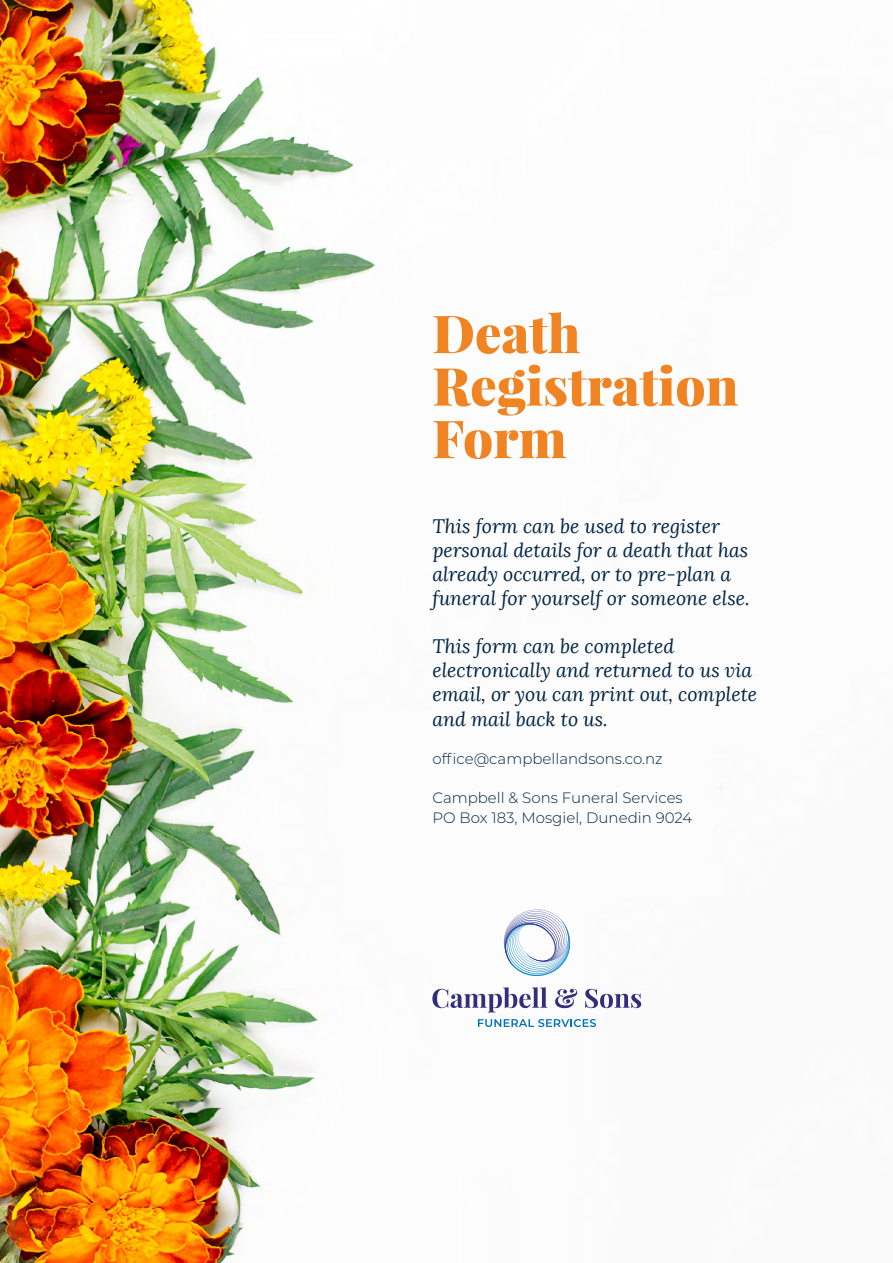
<style>
.page{position:relative;width:893px;height:1263px;background:#fff}
.page>*{position:absolute;margin:0;border:0;box-sizing:border-box;transform-origin:0 0}
.t1{font:900 52.5px/52.5px "Playfair Display";color:#f08322}
.t2{font:italic 19.5px/24px "Lora";color:#002445}
.t3{font:300 15px/19.5px "Montserrat";color:#002445}
</style>
<div class="page">
<img style="left:0;top:0;width:723px;height:1263px">
<svg style="left:504px;top:909px;width:66px;height:67px"></svg>
<svg style="left:432px;top:987px;width:115px;height:25px"></svg>
<svg style="left:555px;top:989px;width:22px;height:19px"></svg>
<svg style="left:585px;top:989px;width:56px;height:19px"></svg>
<svg style="left:478px;top:1019px;width:118px;height:8px"></svg>
<h1 class="t1" style="left:432px;top:307px;width:308px">Death<br>Registration<br>Form</h1>
<p class="t2" style="left:432px;top:515px;width:319px">This form can be used to register personal details for a death that has already occurred, or to pre-plan a funeral for yourself or someone else.</p>
<p class="t2" style="left:432px;top:635px;width:326px">This form can be completed electronically and returned to us via email, or you can print out, complete and mail back to us.</p>
<p class="t3" style="left:432px;top:749px;width:232px">office@campbellandsons.co.nz</p>
<p class="t3" style="left:432px;top:788px;width:261px">Campbell &amp; Sons Funeral Services<br>PO Box 183, Mosgiel, Dunedin 9024</p>
</div>
